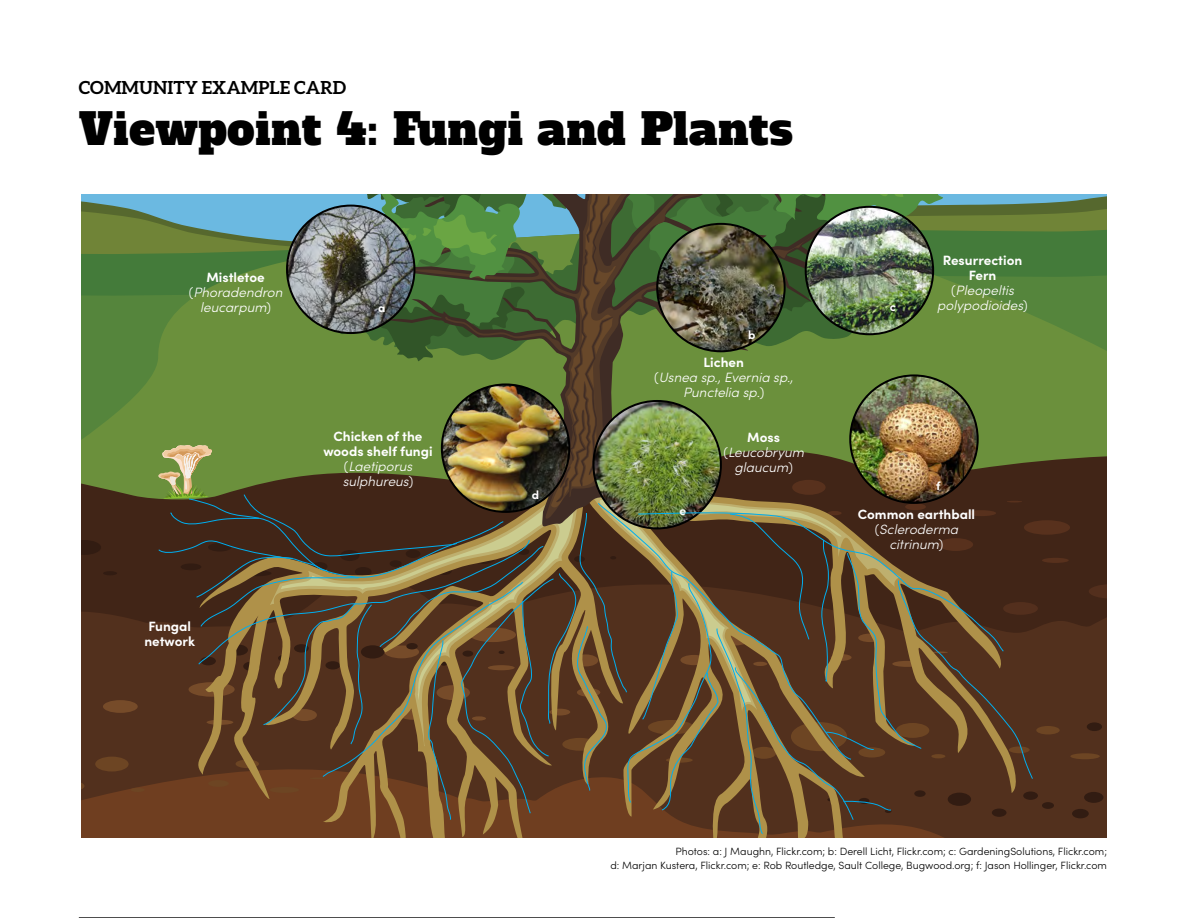
<style>
.page{position:relative;width:1188px;height:918px;background:#fff}
.page>*{position:absolute;margin:0;border:0;box-sizing:border-box;transform-origin:0 0}
.t1{font:43.5px "Alfa Slab One";letter-spacing:.02em;color:#000}
.t2{font:700 18px "Aleo";color:#000}
.t3{font:italic 300 13.5px/15px "Sofia Pro";color:#fff;text-align:center}
.t4{font:700 13.5px/15px "Sofia Pro";color:#fff;text-align:center}
.t5{font:700 12px "Sofia Pro";color:#fff}
.t6{font:300 10.5px/13.5px "Sofia Pro";color:#000;text-align:right}
.s1{font-weight:700;font-style:normal}
.s2{font-style:normal}
.s3{font-weight:300}
.s4{font-weight:300;font-style:italic}
</style>
<div class="page">
<hr style="left:79px;top:917px;width:756px;height:1px;background:#000">
<img style="left:81px;top:194px;width:1026px;height:641px">
<h2 class="t2" style="left:79px;top:77px;width:269px">COMMUNITY EXAMPLE CARD</h2>
<h1 class="t1" style="left:79px;top:100px;width:715px">Viewpoint 4: Fungi and Plants</h1>
<p class="t3" style="left:189px;top:269px;width:95px"><span class="s1">Mistletoe </span><span class="s2">(</span>Phoradendron leucarpum<span class="s2">)</span></p>
<p class="t5" style="left:378px;top:299px;width:9px">a</p>
<p class="t4" style="left:323px;top:428px;width:111px">Chicken of the woods shelf fungi <span class="s3">(</span><span class="s4">Laetiporus sulphureus</span><span class="s3">)</span></p>
<p class="t4" style="left:144px;top:617px;width:52px;text-align:left">Fungal network</p>
<p class="t5" style="left:532px;top:485px;width:9px">d</p>
<p class="t5" style="left:748px;top:325px;width:9px">b</p>
<p class="t3" style="left:654px;top:354px;width:140px"><span class="s1">Lichen<br></span><span class="s2">(</span>Usnea sp., Evernia sp.,<br>Punctelia sp.<span class="s2">)</span></p>
<p class="t3" style="left:724px;top:429px;width:82px"><span class="s1">Moss </span><span class="s2">(</span>Leucobryum glaucum<span class="s2">)</span></p>
<p class="t5" style="left:679px;top:502px;width:8px">e</p>
<p class="t5" style="left:890px;top:298px;width:8px">c</p>
<p class="t3" style="left:937px;top:252px;width:92px"><span class="s1">Resurrection<br>Fern </span><span class="s2">(</span>Pleopeltis polypodioides<span class="s2">)</span></p>
<p class="t5" style="left:936px;top:476px;width:6px">f</p>
<p class="t3" style="left:858px;top:506px;width:119px"><span class="s1">Common earthball </span><span class="s2">(</span>Scleroderma citrinum<span class="s2">)</span></p>
<p class="t6" style="left:611px;top:844px;width:498px">Photos: a: J Maughn, Flickr.com; b: Derell Licht, Flickr.com; c: GardeningSolutions, Flickr.com;<br>d: Marjan Kustera, Flickr.com; e: Rob Routledge, Sault College, Bugwood.org; f: Jason Hollinger, Flickr.com</p>
</div>
